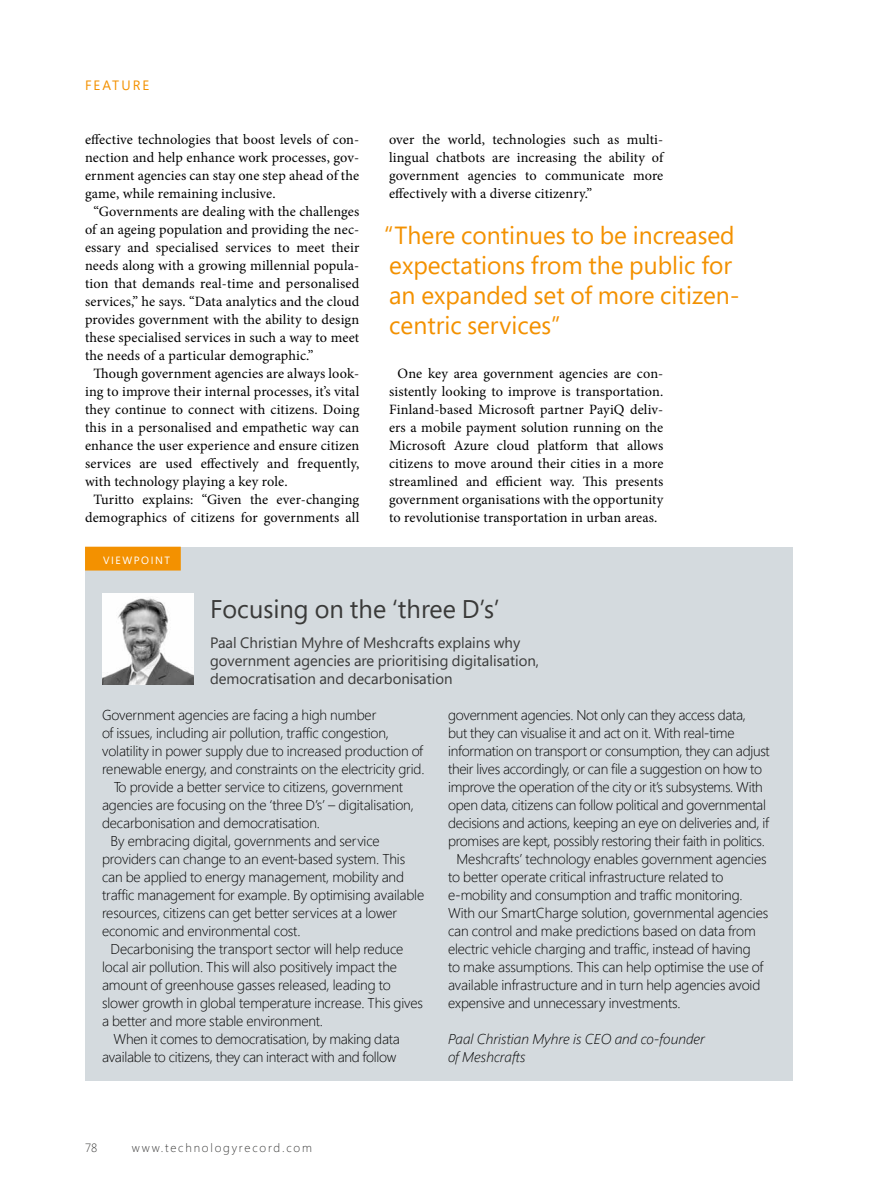
<style>
.page{position:relative;width:893px;height:1191px;background:#fff}
.page>*{position:absolute;margin:0;border:0;box-sizing:border-box;transform-origin:0 0}
.t1{font:25.5px "Segoe Pro";color:#3a3a39}
.t2{font:24.75px/30px "Segoe Pro";color:#f39100}
.t3{font:15px/18px "Segoe Pro";color:#3a3a39}
.t4{font:300 14.25px "Segoe Pro";letter-spacing:-.01em;color:#000}
.t5{font:14.25px/18px "Minion Pro";letter-spacing:.01em;color:#000;text-align:justify}
.t6{font:italic 300 14.25px/18px "Segoe Pro";color:#000}
.t7{font:13.5px "Segoe Pro";letter-spacing:.15em;color:#f39100}
.t8{font:300 12px "Segoe";letter-spacing:.15em;color:#3a3a39}
.t9{font:10.5px "Segoe Pro";letter-spacing:.15em;color:#fff}
</style>
<div class="page">
<div style="left:85px;top:546px;width:707px;height:534px;background:#d4dade"></div>
<img style="left:102px;top:593px;width:91px;height:91px">
<div style="left:85px;top:546px;width:96px;height:24px;background:#f39100"></div>
<p class="t7" style="left:85px;top:76px;width:66px">FEATURE</p>
<p class="t5" style="left:85px;top:131px;width:276px">effective technologies that boost levels of con-</p>
<p class="t5" style="left:85px;top:149px;width:276px">nection and help enhance work processes, gov-</p>
<p class="t5" style="left:85px;top:167px;width:276px">ernment agencies can stay one step ahead of the</p>
<p class="t5" style="left:85px;top:185px;width:192px">game, while remaining inclusive.</p>
<p class="t5" style="left:94px;top:203px;width:267px">“Governments are dealing with the challenges</p>
<p class="t5" style="left:85px;top:221px;width:276px">of an ageing population and providing the nec-</p>
<p class="t5" style="left:85px;top:239px;width:276px">essary and specialised services to meet their</p>
<p class="t5" style="left:85px;top:257px;width:276px">needs along with a growing millennial popula-</p>
<p class="t5" style="left:85px;top:275px;width:276px">tion that demands real-time and personalised</p>
<p class="t5" style="left:85px;top:292px;width:276px">services,” he says. “Data analytics and the cloud</p>
<p class="t5" style="left:85px;top:310px;width:276px">provides government with the ability to design</p>
<p class="t5" style="left:85px;top:328px;width:276px">these specialised services in such a way to meet</p>
<p class="t5" style="left:85px;top:346px;width:230px">the needs of a particular demographic.”</p>
<p class="t5" style="left:94px;top:364px;width:267px">Though government agencies are always look-</p>
<p class="t5" style="left:85px;top:382px;width:276px">ing to improve their internal processes, it’s vital</p>
<p class="t5" style="left:85px;top:400px;width:276px">they continue to connect with citizens. Doing</p>
<p class="t5" style="left:85px;top:418px;width:276px">this in a personalised and empathetic way can</p>
<p class="t5" style="left:85px;top:436px;width:276px">enhance the user experience and ensure citizen</p>
<p class="t5" style="left:85px;top:454px;width:276px">services are used effectively and frequently,</p>
<p class="t5" style="left:85px;top:472px;width:204px">with technology playing a key role.</p>
<p class="t5" style="left:94px;top:490px;width:267px">Turitto explains: “Given the ever-changing</p>
<p class="t5" style="left:85px;top:508px;width:276px">demographics of citizens for governments all</p>
<p class="t9" style="left:103px;top:553px;width:68px">VIEWPOINT</p>
<p class="t5" style="left:389px;top:130px;width:276px">over the world, technologies such as multi&shy;lingual chatbots are increasing the ability of government agencies to communicate more effectively with a diverse citizenry.”</p>
<h2 class="t2" style="left:384px;top:220px;width:357px">“There continues to be increased expectations from the public for an expanded set of more citizen&shy;centric services”</h2>
<p class="t5" style="left:389px;top:364px;width:276px;text-align:center">One key area government agencies are con&shy;sistently looking to improve is transportation.<br>Finland-based Microsoft partner PayiQ deliv&shy;ers a mobile payment solution running on the Microsoft Azure cloud platform that allows citizens to move around their cities in a more streamlined and efficient way. This presents government organisations with the opportunity to revolutionise transportation in urban areas.</p>
<h1 class="t1" style="left:210px;top:591px;width:291px">Focusing on the ‘three D’s’</h1>
<p class="t3" style="left:210px;top:633px;width:331px">Paal Christian Myhre of Meshcrafts explains why government agencies are prioritising digitalisation, democratisation and decarbonisation</p>
<p class="t4" style="left:102px;top:705px;width:276px">Government agencies are facing a high number</p>
<p class="t4" style="left:102px;top:723px;width:289px">of issues, including air pollution, traffic congestion,</p>
<p class="t4" style="left:102px;top:741px;width:323px">volatility in power supply due to increased production of</p>
<p class="t4" style="left:102px;top:759px;width:324px">renewable energy, and constraints on the electricity grid.</p>
<p class="t4" style="left:114px;top:777px;width:291px">To provide a better service to citizens, government</p>
<p class="t4" style="left:102px;top:795px;width:313px">agencies are focusing on the ‘three D’s’ – digitalisation,</p>
<p class="t4" style="left:102px;top:813px;width:220px">decarbonisation and democratisation.</p>
<p class="t4" style="left:111px;top:831px;width:271px">By embracing digital, governments and service</p>
<p class="t4" style="left:102px;top:849px;width:305px">providers can change to an event-based system. This</p>
<p class="t4" style="left:102px;top:867px;width:303px">can be applied to energy management, mobility and</p>
<p class="t4" style="left:102px;top:885px;width:324px">traffic management for example. By optimising available</p>
<p class="t4" style="left:102px;top:903px;width:297px">resources, citizens can get better services at a lower</p>
<p class="t4" style="left:102px;top:921px;width:200px">economic and environmental cost.</p>
<p class="t4" style="left:111px;top:939px;width:294px">Decarbonising the transport sector will help reduce</p>
<p class="t4" style="left:102px;top:957px;width:296px">local air pollution. This will also positively impact the</p>
<p class="t4" style="left:102px;top:975px;width:290px">amount of greenhouse gasses released, leading to</p>
<p class="t4" style="left:102px;top:993px;width:323px">slower growth in global temperature increase. This gives</p>
<p class="t4" style="left:102px;top:1011px;width:223px">a better and more stable environment.</p>
<p class="t4" style="left:114px;top:1029px;width:288px">When it comes to democratisation, by making data</p>
<p class="t4" style="left:102px;top:1047px;width:296px">available to citizens, they can interact with and follow</p>
<p class="t4" style="left:448px;top:705px;width:299px">government agencies. Not only can they access data,</p>
<p class="t4" style="left:448px;top:723px;width:288px">but they can visualise it and act on it. With real-time</p>
<p class="t4" style="left:448px;top:741px;width:323px">information on transport or consumption, they can adjust</p>
<p class="t4" style="left:448px;top:759px;width:316px">their lives accordingly, or can file a suggestion on how to</p>
<p class="t4" style="left:448px;top:777px;width:316px">improve the operation of the city or it’s subsystems. With</p>
<p class="t4" style="left:448px;top:795px;width:319px">open data, citizens can follow political and governmental</p>
<p class="t4" style="left:448px;top:813px;width:322px">decisions and actions, keeping an eye on deliveries and, if</p>
<p class="t4" style="left:448px;top:831px;width:318px">promises are kept, possibly restoring their faith in politics.</p>
<p class="t4" style="left:457px;top:849px;width:312px">Meshcrafts’ technology enables government agencies</p>
<p class="t4" style="left:448px;top:867px;width:277px">to better operate critical infrastructure related to</p>
<p class="t4" style="left:448px;top:885px;width:296px">e-mobility and consumption and traffic monitoring.</p>
<p class="t4" style="left:448px;top:903px;width:322px">With our SmartCharge solution, governmental agencies</p>
<p class="t4" style="left:448px;top:921px;width:309px">can control and make predictions based on data from</p>
<p class="t4" style="left:448px;top:939px;width:304px">electric vehicle charging and traffic, instead of having</p>
<p class="t4" style="left:448px;top:957px;width:317px">to make assumptions. This can help optimise the use of</p>
<p class="t4" style="left:448px;top:975px;width:314px">available infrastructure and in turn help agencies avoid</p>
<p class="t4" style="left:448px;top:993px;width:234px">expensive and unnecessary investments.</p>
<p class="t6" style="left:448px;top:1030px;width:258px">Paal Christian Myhre is CEO and co-founder of Meshcrafts</p>
<p class="t8" style="left:85px;top:1141px;width:14px">78</p>
<p class="t8" style="left:132px;top:1141px;width:182px">www.technologyrecord.com</p>
</div>
